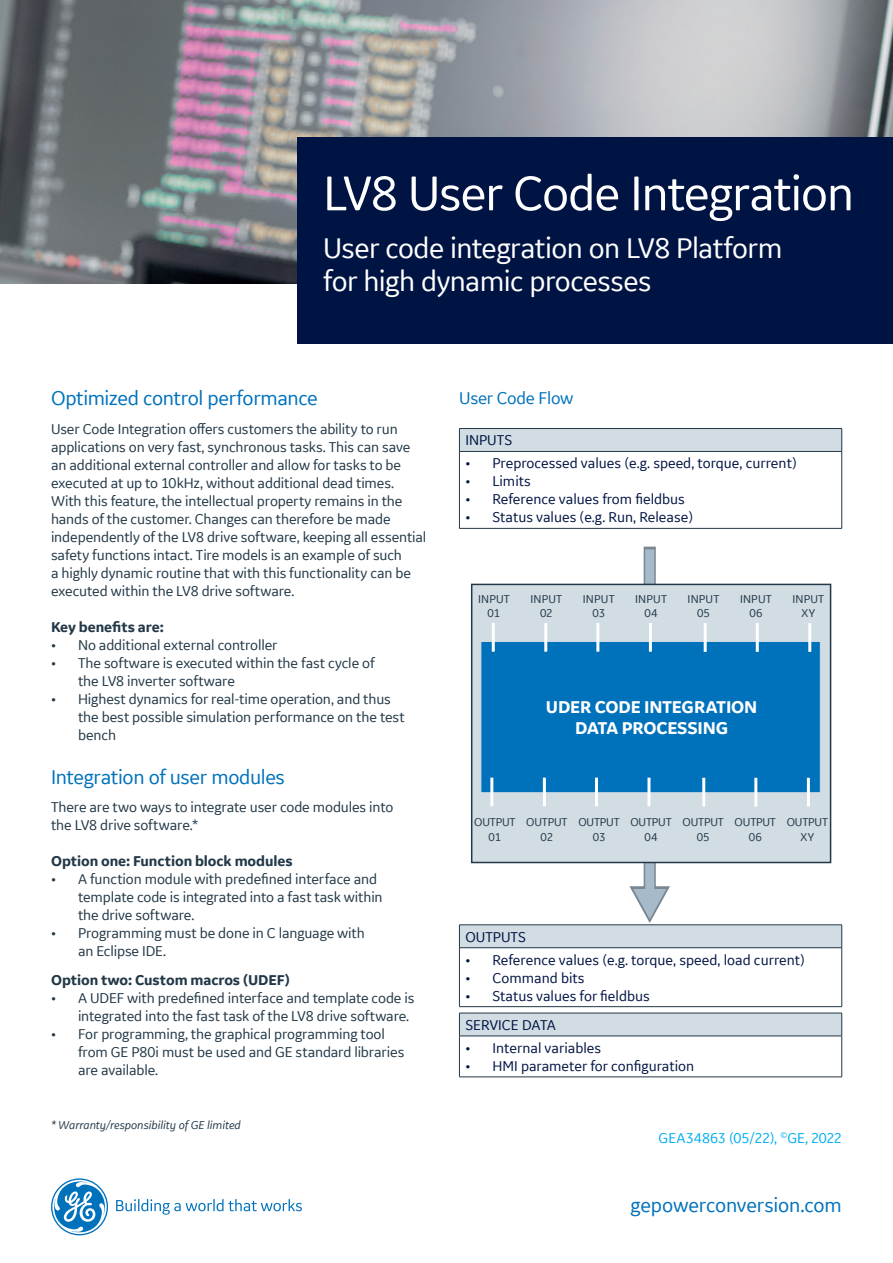
<style>
.page{position:relative;width:893px;height:1263px;background:#fff}
.page>*{position:absolute;margin:0;border:0;box-sizing:border-box;transform-origin:0 0}
.t1{font:51px "GE Inspira Sans";letter-spacing:-.025em;color:#fff}
.t2{font:30px/33px "GE Inspira Sans";letter-spacing:-.02em;color:#fff}
.t3{font:21px "GE Inspira Sans";letter-spacing:-.015em;color:#0072bc}
.t4{font:700 18px/21.6px "GE Inspira Sans";letter-spacing:-.01em;color:#fff;text-align:center}
.t5{font:18px "GE Inspira Sans";letter-spacing:-.02em;color:#0072bc}
.t6{font:15px/18px "GE Inspira Sans";letter-spacing:-.01em;color:#223847}
.t7{font:15px/29.2px "GE Inspira Sans";color:#001443}
.t8{font:700 15px "GE Inspira Sans";letter-spacing:-.005em;color:#223847}
.t9{font:15px "GE Inspira Sans";color:#00aeef}
.t10{font:12px/14.4px "GE Inspira Sans";letter-spacing:-.01em;color:#223847;text-align:center}
.t11{font:italic 12px "GE Inspira Sans";letter-spacing:-.005em;color:#223847}
</style>
<div class="page">
<img style="left:0;top:0;width:893px;height:284px">
<svg style="left:51px;top:1178px;width:57px;height:57px"></svg>
<svg style="left:116px;top:1199px;width:186px;height:15px"></svg>
<div style="left:298px;top:137px;width:595px;height:207px;background:#001443"></div>
<div style="left:459px;top:428px;width:383px;height:23px;background:#d1dce3"></div>
<hr style="left:459px;top:451px;width:383px;height:1px;background:#223847">
<hr style="left:459px;top:428px;width:383px;height:1px;background:#223847">
<svg style="left:459px;top:429px;width:1px;height:22px"></svg>
<svg style="left:841px;top:429px;width:1px;height:22px"></svg>
<hr style="left:459px;top:452px;width:1px;height:76px;background:#223847">
<hr style="left:841px;top:452px;width:1px;height:76px;background:#223847">
<hr style="left:459px;top:528px;width:383px;height:1px;background:#223847">
<div style="left:459px;top:925px;width:383px;height:23px;background:#d1dce3"></div>
<hr style="left:459px;top:924px;width:383px;height:1px;background:#223847">
<svg style="left:459px;top:925px;width:1px;height:22px"></svg>
<svg style="left:841px;top:925px;width:1px;height:22px"></svg>
<hr style="left:459px;top:948px;width:1px;height:58px;background:#223847">
<hr style="left:841px;top:948px;width:1px;height:58px;background:#223847">
<hr style="left:459px;top:1006px;width:383px;height:1px;background:#223847">
<hr style="left:459px;top:947px;width:383px;height:1px;background:#223847">
<div style="left:459px;top:1013px;width:383px;height:23px;background:#d1dce3"></div>
<hr style="left:459px;top:1013px;width:383px;height:1px;background:#223847">
<svg style="left:459px;top:1013px;width:1px;height:23px"></svg>
<svg style="left:841px;top:1013px;width:1px;height:23px"></svg>
<hr style="left:459px;top:1036px;width:1px;height:41px;background:#223847">
<hr style="left:841px;top:1036px;width:1px;height:41px;background:#223847">
<hr style="left:459px;top:1076px;width:383px;height:1px;background:#223847">
<hr style="left:459px;top:1036px;width:383px;height:1px;background:#223847">
<svg style="left:629px;top:546px;width:41px;height:379px"></svg>
<div style="left:471px;top:584px;width:360px;height:279px;background:#d1dce3;border:2px solid #223847"></div>
<div style="left:480px;top:641px;width:341px;height:152px;background:#0072bc;border:1px solid #d1dce3"></div>
<hr style="left:492px;top:623px;width:3px;height:29px;background:#fff">
<hr style="left:544px;top:623px;width:3px;height:29px;background:#fff">
<hr style="left:596px;top:623px;width:3px;height:29px;background:#fff">
<hr style="left:649px;top:623px;width:3px;height:29px;background:#fff">
<hr style="left:704px;top:623px;width:3px;height:29px;background:#fff">
<hr style="left:756px;top:623px;width:3px;height:29px;background:#fff">
<hr style="left:808px;top:623px;width:3px;height:29px;background:#fff">
<hr style="left:490px;top:778px;width:3px;height:28px;background:#fff">
<hr style="left:543px;top:778px;width:3px;height:28px;background:#fff">
<hr style="left:595px;top:778px;width:3px;height:28px;background:#fff">
<hr style="left:647px;top:778px;width:3px;height:28px;background:#fff">
<hr style="left:702px;top:778px;width:3px;height:28px;background:#fff">
<hr style="left:754px;top:778px;width:3px;height:28px;background:#fff">
<hr style="left:807px;top:778px;width:3px;height:28px;background:#fff">
<h1 class="t1" style="left:323px;top:162px;width:533px">LV8 User Code Integration</h1>
<h2 class="t2" style="left:323px;top:231px;width:461px">User code integration on LV8 Platform for high dynamic processes</h2>
<h3 class="t3" style="left:51px;top:385px;width:268px">Optimized control performance</h3>
<p class="t6" style="left:51px;top:420px;width:377px">User Code Integration offers customers the ability to run applications on very fast, synchronous tasks. This can save an additional external controller and allow for tasks to be executed at up to 10kHz, without additional dead times.<br>With this feature, the intellectual property remains in the hands of the customer. Changes can therefore be made independently of the LV8 drive software, keeping all essential safety functions intact. Tire models is an example of such<br>a highly dynamic routine that with this functionality can be executed within the LV8 drive software.</p>
<p class="t8" style="left:51px;top:618px;width:114px">Key benefits are:</p>
<p class="t6" style="left:51px;top:636px;width:228px">• No additional external controller</p>
<p class="t6" style="left:78px;top:654px;width:298px;text-indent:-27px">• The software is executed within the fast cycle of the LV8 inverter software</p>
<p class="t6" style="left:78px;top:690px;width:328px;text-indent:-27px">• Highest dynamics for real-time operation, and thus the best possible simulation performance on the test bench</p>
<h3 class="t3" style="left:51px;top:763px;width:235px">Integration of user modules</h3>
<p class="t6" style="left:51px;top:798px;width:344px">There are two ways to integrate user code modules into the LV8 drive software.*</p>
<p class="t8" style="left:51px;top:852px;width:243px">Option one: Function block modules</p>
<p class="t6" style="left:78px;top:870px;width:306px;text-indent:-27px">• A function module with predefined interface and template code is integrated into a fast task within the drive software.</p>
<p class="t6" style="left:78px;top:924px;width:288px;text-indent:-27px">• Programming must be done in C language with an Eclipse IDE.</p>
<p class="t8" style="left:51px;top:971px;width:241px">Option two: Custom macros (UDEF)</p>
<p class="t6" style="left:78px;top:989px;width:338px;text-indent:-27px">• A UDEF with predefined interface and template code is integrated into the fast task of the LV8 drive software.</p>
<p class="t6" style="left:78px;top:1025px;width:328px;text-indent:-27px">• For programming, the graphical programming tool from GE P80i must be used and GE standard libraries are available.</p>
<p class="t11" style="left:51px;top:1118px;width:191px">* Warranty/responsibility of GE limited</p>
<p class="t5" style="left:459px;top:387px;width:116px">User Code Flow</p>
<p class="t7" style="left:465px;top:425px;width:48px">INPUTS</p>
<p class="t7" style="left:465px;top:448px;width:333px">• Preprocessed values (e.g. speed, torque, current)</p>
<p class="t7" style="left:465px;top:466px;width:67px">• Limits</p>
<p class="t7" style="left:465px;top:484px;width:221px">• Reference values from fieldbus</p>
<p class="t7" style="left:465px;top:502px;width:229px">• Status values (e.g. Run, Release)</p>
<p class="t10" style="left:478px;top:591px;width:33px">INPUT<br>01</p>
<p class="t10" style="left:530px;top:591px;width:33px">INPUT<br>02</p>
<p class="t10" style="left:583px;top:591px;width:33px">INPUT<br>03</p>
<p class="t10" style="left:635px;top:591px;width:33px">INPUT<br>04</p>
<p class="t10" style="left:688px;top:591px;width:33px">INPUT<br>05</p>
<p class="t10" style="left:740px;top:591px;width:33px">INPUT<br>06</p>
<p class="t10" style="left:792px;top:591px;width:33px">INPUT<br>XY</p>
<p class="t4" style="left:546px;top:695px;width:213px">UDER CODE INTEGRATION<br>DATA PROCESSING</p>
<p class="t10" style="left:474px;top:815px;width:43px">OUTPUT<br>01</p>
<p class="t10" style="left:526px;top:815px;width:43px">OUTPUT<br>02</p>
<p class="t10" style="left:578px;top:815px;width:43px">OUTPUT<br>03</p>
<p class="t10" style="left:630px;top:815px;width:43px">OUTPUT<br>04</p>
<p class="t10" style="left:683px;top:815px;width:43px">OUTPUT<br>05</p>
<p class="t10" style="left:735px;top:815px;width:43px">OUTPUT<br>06</p>
<p class="t10" style="left:787px;top:815px;width:43px">OUTPUT<br>XY</p>
<p class="t7" style="left:465px;top:922px;width:62px">OUTPUTS</p>
<p class="t7" style="left:465px;top:945px;width:341px">• Reference values (e.g. torque, speed, load current)</p>
<p class="t7" style="left:465px;top:963px;width:121px">• Command bits</p>
<p class="t7" style="left:465px;top:981px;width:186px">• Status values for fieldbus<br>SERVICE DATA</p>
<p class="t7" style="left:465px;top:1033px;width:137px">• Internal variables</p>
<p class="t7" style="left:465px;top:1051px;width:230px">• HMI parameter for configuration</p>
<p class="t9" style="left:658px;top:1129px;width:185px">GEA34863 (05/22), <sup>©</sup>GE, 2022</p>
<h3 class="t3" style="left:631px;top:1192px;width:213px">gepowerconversion.com</h3>
</div>
